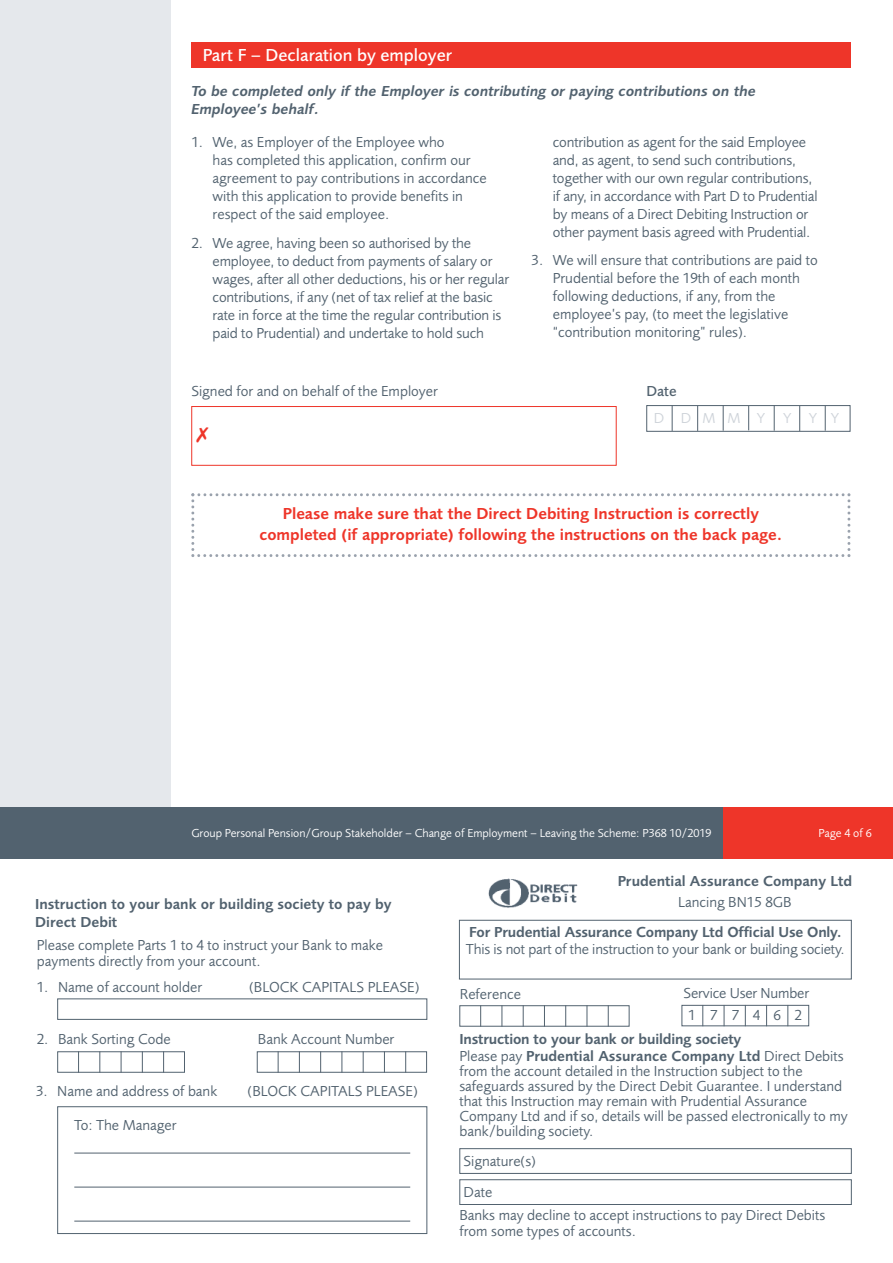
<style>
.page{position:relative;width:893px;height:1263px;background:#fff}
.page>*{position:absolute;margin:0;border:0;box-sizing:border-box;transform-origin:0 0}
.t1{font:500 18px "Pru Sans";letter-spacing:-.055em;color:#fff}
.t2{font:600 16.5px/21px "Pru Sans";color:#ee3529;text-align:center}
.t3{font:15px/18px "Pru Sans";color:#52626f}
.t4{font:600 15px/17.1px "Pru Sans";color:#52626f}
.t5{font:italic 600 15px/18px "Pru Sans";color:#52626f}
.t6{font:15px "Pru Sans";color:#cfd4da}
.t7{font:500 15px "Pru Sans";color:#52626f}
.t8{font:12px "Pru Sans";color:#fff}
.s1{font-weight:400}
</style>
<div class="page">
<div style="left:459px;top:1005px;width:170px;height:21px;border:1px solid #52626f"></div>
<div style="left:257px;top:1051px;width:170px;height:22px;border:1px solid #52626f"></div>
<div style="left:681px;top:1005px;width:128px;height:21px;border:1px solid #52626f"></div>
<div style="left:57px;top:1106px;width:370px;height:128px;border:1px solid #52626f"></div>
<hr style="left:74px;top:1153px;width:336px;height:1px;background:#52626f">
<hr style="left:74px;top:1187px;width:336px;height:1px;background:#52626f">
<hr style="left:74px;top:1221px;width:336px;height:1px;background:#52626f">
<svg style="left:78px;top:1053px;width:1px;height:18px"></svg>
<svg style="left:99px;top:1053px;width:1px;height:18px"></svg>
<svg style="left:121px;top:1053px;width:1px;height:18px"></svg>
<svg style="left:142px;top:1053px;width:1px;height:18px"></svg>
<svg style="left:163px;top:1053px;width:1px;height:18px"></svg>
<svg style="left:278px;top:1051px;width:1px;height:22px"></svg>
<svg style="left:299px;top:1051px;width:1px;height:22px"></svg>
<svg style="left:320px;top:1051px;width:1px;height:22px"></svg>
<svg style="left:342px;top:1051px;width:1px;height:22px"></svg>
<svg style="left:363px;top:1051px;width:1px;height:22px"></svg>
<svg style="left:384px;top:1051px;width:1px;height:22px"></svg>
<svg style="left:405px;top:1051px;width:1px;height:22px"></svg>
<div style="left:57px;top:998px;width:370px;height:22px;border:1px solid #52626f"></div>
<div style="left:459px;top:1148px;width:393px;height:26px;border:1px solid #52626f"></div>
<svg style="left:480px;top:1005px;width:1px;height:21px"></svg>
<svg style="left:502px;top:1005px;width:1px;height:21px"></svg>
<svg style="left:523px;top:1005px;width:1px;height:21px"></svg>
<svg style="left:544px;top:1005px;width:1px;height:21px"></svg>
<svg style="left:565px;top:1005px;width:1px;height:21px"></svg>
<svg style="left:587px;top:1005px;width:1px;height:21px"></svg>
<svg style="left:608px;top:1005px;width:1px;height:21px"></svg>
<svg style="left:702px;top:1005px;width:1px;height:21px"></svg>
<svg style="left:724px;top:1005px;width:1px;height:21px"></svg>
<svg style="left:745px;top:1005px;width:1px;height:21px"></svg>
<svg style="left:766px;top:1005px;width:1px;height:21px"></svg>
<svg style="left:787px;top:1005px;width:1px;height:21px"></svg>
<img style="left:488px;top:878px;width:90px;height:30px">
<div style="left:57px;top:1051px;width:128px;height:22px;border:1px solid #52626f"></div>
<div style="left:459px;top:1179px;width:393px;height:26px;border:1px solid #52626f"></div>
<div style="left:459px;top:920px;width:393px;height:59px;border:1px solid #52626f"></div>
<div style="left:0;top:0;width:170px;height:829px;background:#e5e8ec"></div>
<div style="left:191px;top:43px;width:659px;height:25px;background:#ee3529"></div>
<div style="left:191px;top:406px;width:426px;height:60px;border:1px solid #ee3529"></div>
<div style="left:646px;top:405px;width:204px;height:27px;border:1px solid #52626f"></div>
<svg style="left:672px;top:405px;width:1px;height:26px"></svg>
<svg style="left:697px;top:406px;width:1px;height:25px"></svg>
<svg style="left:723px;top:405px;width:1px;height:26px"></svg>
<svg style="left:774px;top:405px;width:1px;height:26px"></svg>
<svg style="left:825px;top:406px;width:1px;height:25px"></svg>
<svg style="left:748px;top:406px;width:1px;height:24px"></svg>
<svg style="left:799px;top:406px;width:1px;height:25px"></svg>
<svg style="left:191px;top:493px;width:659px;height:64px"></svg>
<div style="left:0;top:808px;width:893px;height:51px;background:#52626f"></div>
<div style="left:723px;top:808px;width:170px;height:51px;background:#ee3529"></div>
<p class="t1" style="left:203px;top:48px;width:251px">Part &lt;F X–&gt;D–eScluabrahtieoandbinygemployer</p>
<p class="t5" style="left:191px;top:84px;width:566px">To be completed only if the Employer is contributing or paying contributions on the<br>Employee’s behalf.</p>
<p class="t3" style="left:213px;top:135px;width:276px;text-indent:-21px">1. We, as Employer of the Employee who<br>has completed this application, confirm our agreement to pay contributions in accordance with this application to provide benefits in respect of the said employee.</p>
<p class="t3" style="left:213px;top:235px;width:298px;text-indent:-21px">2. We agree, having been so authorised by the employee, to deduct from payments of salary or wages, after all other deductions, his or her regular contributions, if any (net of tax relief at the basic rate in force at the time the regular contribution is paid to Prudential) and undertake to hold such</p>
<p class="t3" style="left:191px;top:384px;width:248px">Signed for and on behalf of the Employer</p>
<p class="t3" style="left:553px;top:134px;width:266px">contribution as agent for the said Employee and, as agent, to send such contributions, together with our own regular contributions, if any, in accordance with Part D to Prudential by means of a Direct Debiting Instruction or other payment basis agreed with Prudential.</p>
<p class="t3" style="left:553px;top:253px;width:267px;text-indent:-21px">3. We will ensure that contributions are paid to Prudential before the 19th of each month following deductions, if any, from the employee’s pay, (to meet the legislative “contribution monitoring” rules).</p>
<p class="t7" style="left:646px;top:385px;width:32px">Date</p>
<p class="t6" style="left:654px;top:412px;width:187px">D DMM Y Y Y Y</p>
<p class="t2" style="left:259px;top:504px;width:524px">Please make sure that the Direct Debiting Instruction is correctly completed (if appropriate) following the instructions on the back page.</p>
<p class="t8" style="left:191px;top:828px;width:522px">Group Personal Pension/Group Stakeholder – Change of Employment – Leaving the Scheme: P368 10/2019</p>
<p class="t8" style="left:819px;top:828px;width:55px">Page 4 of 6</p>
<p class="t4" style="left:35px;top:896px;width:358px;line-height:18px">Instruction to your bank or building society to pay by<br>Direct Debit</p>
<p class="t3" style="left:37px;top:938px;width:348px;line-height:15.8px">Please complete Parts 1 to 4 to instruct your Bank to make payments directly from your account.</p>
<p class="t3" style="left:37px;top:979px;width:167px">1. Name of account holder</p>
<p class="t3" style="left:249px;top:979px;width:172px">(BLOCK CAPITALS PLEASE)</p>
<p class="t3" style="left:37px;top:1031px;width:135px">2. Bank Sorting Code</p>
<p class="t3" style="left:258px;top:1031px;width:138px">Bank Account Number</p>
<p class="t3" style="left:36px;top:1084px;width:183px">3. Name and address of bank</p>
<p class="t3" style="left:248px;top:1084px;width:172px">(BLOCK CAPITALS PLEASE)</p>
<p class="t3" style="left:74px;top:1117px;width:104px">To: The Manager</p>
<p class="t4" style="left:618px;top:873px;width:236px">Prudential Assurance Company Ltd</p>
<p class="t3" style="left:678px;top:894px;width:115px">Lancing BN15 8GB</p>
<p class="t4" style="left:469px;top:924px;width:374px">For Prudential Assurance Company Ltd Official Use Only.</p>
<p class="t3" style="left:466px;top:941px;width:380px">This is not part of the instruction to your bank or building society.</p>
<p class="t3" style="left:460px;top:986px;width:63px">Reference</p>
<p class="t3" style="left:683px;top:985px;width:127px">Service User Number</p>
<p class="t3" style="left:688px;top:1007px;width:115px">1 7 7 4 6 2</p>
<p class="t4" style="left:459px;top:1031px;width:386px">Instruction to your bank or building society<br><span class="s1">Please pay</span> Prudential Assurance Company Ltd <span class="s1">Direct Debits</span></p>
<p class="t3" style="left:459px;top:1064px;width:390px;line-height:15px">from the account detailed in the Instruction subject to the safeguards assured by the Direct Debit Guarantee. I understand that this Instruction may remain with Prudential Assurance Company Ltd and if so, details will be passed electronically to my bank/building society.</p>
<p class="t3" style="left:463px;top:1153px;width:74px">Signature(s)</p>
<p class="t3" style="left:463px;top:1184px;width:30px">Date</p>
<p class="t3" style="left:459px;top:1209px;width:367px;line-height:15.8px">Banks may decline to accept instructions to pay Direct Debits from some types of accounts.</p>
</div>
